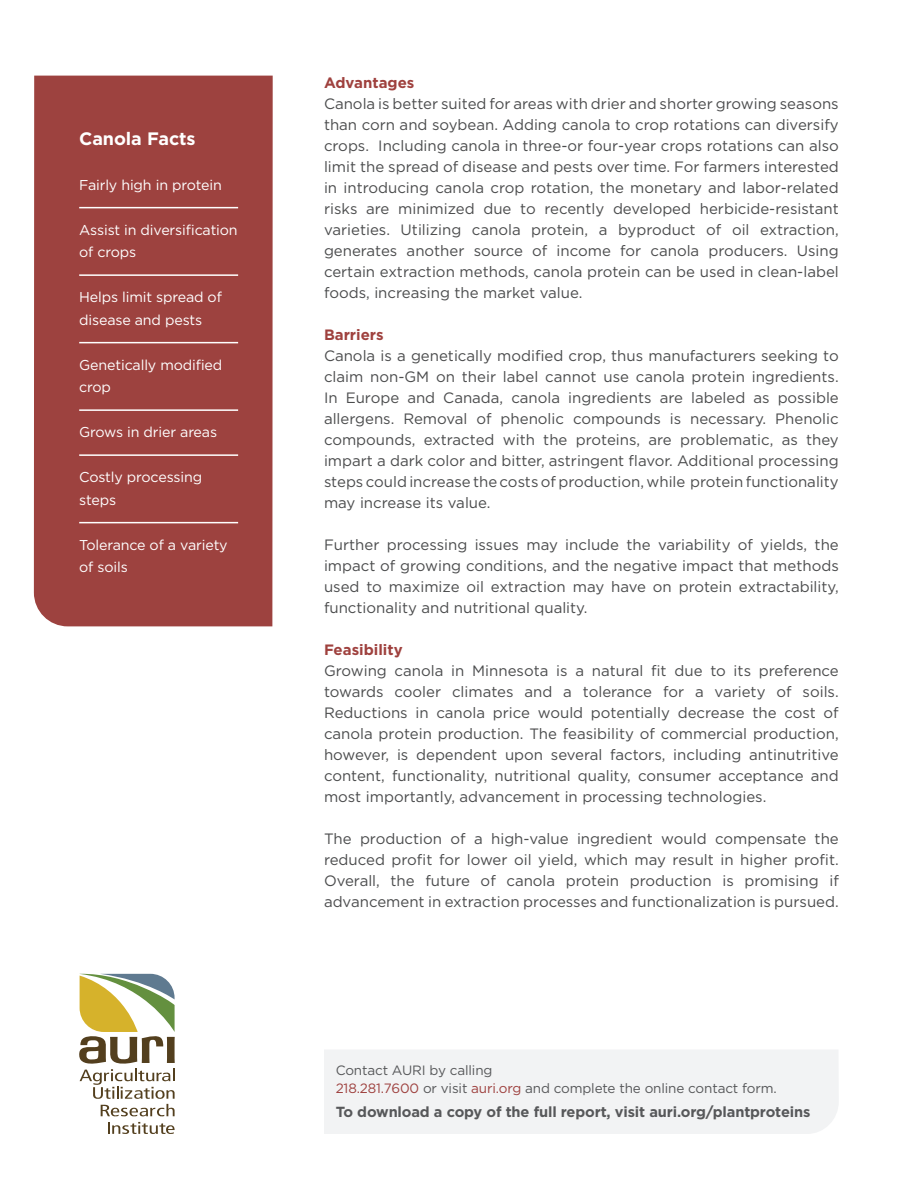
<style>
.page{position:relative;width:918px;height:1188px;background:#fff}
.page>*{position:absolute;margin:0;border:0;box-sizing:border-box;transform-origin:0 0}
.t1{font:700 18px "Gotham";letter-spacing:-.005em;color:#fff}
.t2{font:15px/21px "Gotham";color:#4b4c4d;text-align:justify}
.t3{font:700 15px "Gotham";color:#9f413e}
.t4{font:700 14.7px "Gotham";letter-spacing:-.01em;color:#57585a}
.t5{font:14.25px/22.5px "Gotham";letter-spacing:-.01em;color:#fff}
.t6{font:13.5px/18px "Gotham";letter-spacing:-.01em;color:#57585a}
.s1{color:#9e413f}
</style>
<div class="page">
<div style="left:34px;top:76px;width:239px;height:550px;background:#9d423f"></div>
<hr style="left:79px;top:207px;width:159px;height:1px;background:#fff">
<hr style="left:79px;top:274px;width:159px;height:2px;background:#fff">
<hr style="left:79px;top:342px;width:159px;height:1px;background:#fff">
<hr style="left:79px;top:409px;width:159px;height:2px;background:#fff">
<hr style="left:79px;top:454px;width:159px;height:2px;background:#fff">
<hr style="left:79px;top:522px;width:159px;height:1px;background:#fff">
<svg style="left:79px;top:973px;width:96px;height:161px"></svg>
<div style="left:324px;top:1050px;width:515px;height:84px;background:#f2f3f4"></div>
<p class="t1" style="left:79px;top:127px;width:118px">Canola Facts</p>
<p class="t5" style="left:79px;top:173px;width:144px">Fairly high in protein</p>
<p class="t5" style="left:79px;top:218px;width:160px">Assist in diversification of crops</p>
<p class="t5" style="left:79px;top:286px;width:144px">Helps limit spread of disease and pests</p>
<p class="t5" style="left:79px;top:353px;width:145px">Genetically modified crop</p>
<p class="t5" style="left:79px;top:421px;width:139px">Grows in drier areas</p>
<p class="t5" style="left:79px;top:466px;width:124px">Costly processing steps</p>
<p class="t5" style="left:79px;top:533px;width:150px">Tolerance of a variety of soils</p>
<p class="t3" style="left:324px;top:72px;width:92px">Advantages</p>
<p class="t2" style="left:324px;top:92px;width:516px">Canola is better suited for areas with drier and shorter growing seasons than corn and soybean. Adding canola to crop rotations can diversify crops. Including canola in three-or four-year crops rotations can also limit the spread of disease and pests over time. For farmers interested in introducing canola crop rotation, the monetary and labor-related risks are minimized due to recently developed herbicide-resistant varieties. Utilizing canola protein, a byproduct of oil extraction, generates another source of income for canola producers. Using certain extraction methods, canola protein can be used in clean-label foods, increasing the market value.</p>
<p class="t3" style="left:324px;top:324px;width:61px">Barriers</p>
<p class="t2" style="left:324px;top:344px;width:516px">Canola is a genetically modified crop, thus manufacturers seeking to claim non-GM on their label cannot use canola protein ingredients.<br>In Europe and Canada, canola ingredients are labeled as possible allergens. Removal of phenolic compounds is necessary. Phenolic compounds, extracted with the proteins, are problematic, as they impart a dark color and bitter, astringent flavor. Additional processing steps could increase the costs of production, while protein functionality may increase its value.</p>
<p class="t2" style="left:324px;top:533px;width:516px">Further processing issues may include the variability of yields, the impact of growing conditions, and the negative impact that methods used to maximize oil extraction may have on protein extractability, functionality and nutritional quality.</p>
<p class="t3" style="left:324px;top:639px;width:80px">Feasibility</p>
<p class="t2" style="left:324px;top:659px;width:516px">Growing canola in Minnesota is a natural fit due to its preference towards cooler climates and a tolerance for a variety of soils.<br>Reductions in canola price would potentially decrease the cost of canola protein production. The feasibility of commercial production, however, is dependent upon several factors, including antinutritive content, functionality, nutritional quality, consumer acceptance and most importantly, advancement in processing technologies.</p>
<p class="t2" style="left:324px;top:827px;width:516px">The production of a high-value ingredient would compensate the reduced profit for lower oil yield, which may result in higher profit.<br>Overall, the future of canola protein production is promising if advancement in extraction processes and functionalization is pursued.</p>
<p class="t6" style="left:336px;top:1061px;width:443px">Contact AURI by calling<br><span class="s1">218.281.7600</span> or visit <span class="s1">auri.org</span> and complete the online contact form.</p>
<p class="t4" style="left:336px;top:1102px;width:476px">To download a copy of the full report, visit auri.org/plantproteins</p>
</div>
